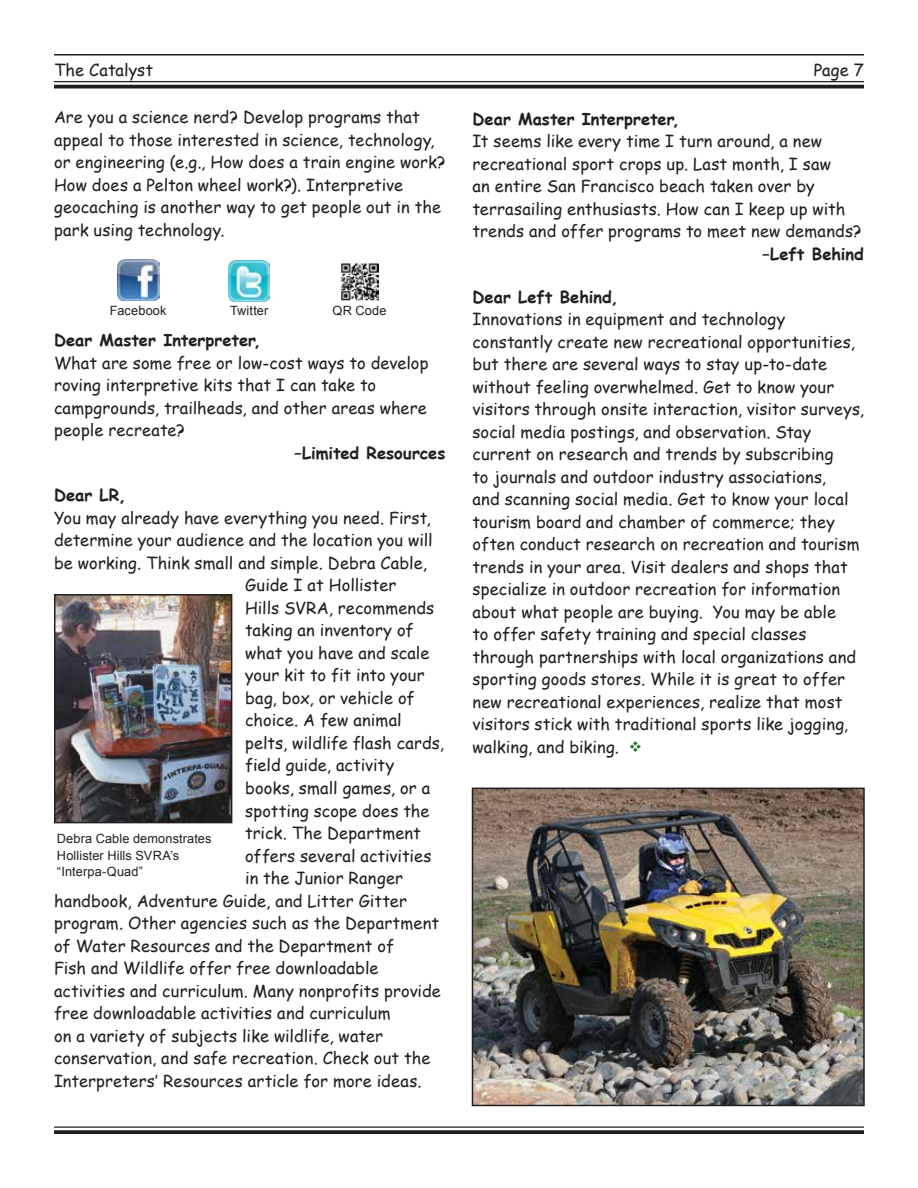
<style>
.page{position:relative;width:918px;height:1188px;background:#fff}
.page>*{position:absolute;margin:0;border:0;box-sizing:border-box;transform-origin:0 0}
.t1{font:16.5px/22.5px "Comic Sans MS";letter-spacing:.005em;color:#231f20}
.t2{font:700 16.5px "Comic Sans MS";color:#231f20}
.t3{font:12.75px/16.5px "Arial";letter-spacing:.01em;color:#231f20}
.s1{color:#23772d}
</style>
<div class="page">
<hr style="left:54px;top:54px;width:810px;height:1px;background:#231f20">
<hr style="left:54px;top:81px;width:810px;height:1px;background:#231f20">
<hr style="left:54px;top:85px;width:810px;height:3px;background:#231f20">
<hr style="left:54px;top:1126px;width:810px;height:2px;background:#231f20">
<svg style="left:54px;top:1130px;width:810px;height:4px;background:#302c2d"></svg>
<img style="left:118px;top:259px;width:41px;height:42px">
<img style="left:228px;top:260px;width:42px;height:42px">
<img style="left:341px;top:263px;width:38px;height:38px">
<img style="left:57px;top:597px;width:172px;height:223px">
<div style="left:54px;top:594px;width:178px;height:229px;border:2px solid #231f20"></div>
<img style="left:475px;top:791px;width:387px;height:312px">
<div style="left:472px;top:788px;width:393px;height:318px;border:2px solid #231f20"></div>
<p class="t1" style="left:54px;top:58px;width:101px">The Catalyst</p>
<p class="t1" style="left:814px;top:58px;width:52px">Page 7</p>
<p class="t1" style="left:54px;top:106px;width:393px">Are you a science nerd? Develop programs that appeal to those interested in science, technology, or engineering (e.g., How does a train engine work?<br>How does a Pelton wheel work?). Interpretive geocaching is another way to get people out in the park using technology.</p>
<p class="t2" style="left:473px;top:107px;width:209px">Dear Master Interpreter,</p>
<p class="t1" style="left:473px;top:130px;width:391px">It seems like every time I turn around, a new recreational sport crops up. Last month, I saw<br>an entire San Francisco beach taken over by terrasailing enthusiasts. How can I keep up with trends and offer programs to meet new demands?</p>
<p class="t2" style="left:763px;top:242px;width:103px">–Left Behind</p>
<p class="t2" style="left:473px;top:284px;width:147px">Dear Left Behind,</p>
<p class="t1" style="left:473px;top:307px;width:393px">Innovations in equipment and technology constantly create new recreational opportunities, but there are several ways to stay up-to-date without feeling overwhelmed. Get to know your visitors through onsite interaction, visitor surveys, social media postings, and observation. Stay current on research and trends by subscribing<br>to journals and outdoor industry associations,<br>and scanning social media. Get to know your local tourism board and chamber of commerce; they often conduct research on recreation and tourism trends in your area. Visit dealers and shops that specialize in outdoor recreation for information about what people are buying. You may be able<br>to offer safety training and special classes through partnerships with local organizations and sporting goods stores. While it is great to offer new recreational experiences, realize that most visitors stick with traditional sports like jogging, walking, and biking. <span class="s1">❖</span></p>
<p class="t3" style="left:110px;top:302px;width:58px">Facebook</p>
<p class="t3" style="left:230px;top:302px;width:40px">Twitter</p>
<p class="t3" style="left:333px;top:302px;width:55px">QR Code</p>
<p class="t2" style="left:54px;top:328px;width:209px">Dear Master Interpreter,</p>
<p class="t1" style="left:54px;top:351px;width:376px">What are some free or low-cost ways to develop roving interpretive kits that I can take to campgrounds, trailheads, and other areas where people recreate?</p>
<p class="t2" style="left:295px;top:440px;width:152px">–Limited Resources</p>
<p class="t2" style="left:54px;top:483px;width:74px">Dear LR,</p>
<p class="t1" style="left:54px;top:506px;width:378px">You may already have everything you need. First,</p>
<p class="t1" style="left:54px;top:529px;width:380px">determine your audience and the location you will</p>
<p class="t1" style="left:54px;top:551px;width:374px">be working. Think small and simple. Debra Cable,</p>
<p class="t1" style="left:245px;top:574px;width:153px">Guide I at Hollister</p>
<p class="t1" style="left:245px;top:596px;width:191px">Hills SVRA, recommends</p>
<p class="t1" style="left:245px;top:619px;width:170px">taking an inventory of</p>
<p class="t1" style="left:245px;top:641px;width:186px">what you have and scale</p>
<p class="t1" style="left:245px;top:664px;width:181px">your kit to fit into your</p>
<p class="t1" style="left:245px;top:686px;width:171px">bag, box, or vehicle of</p>
<p class="t1" style="left:245px;top:709px;width:158px">choice. A few animal</p>
<p class="t1" style="left:245px;top:731px;width:200px">pelts, wildlife flash cards,</p>
<p class="t1" style="left:245px;top:754px;width:151px">field guide, activity</p>
<p class="t1" style="left:245px;top:776px;width:187px">books, small games, or a</p>
<p class="t1" style="left:245px;top:799px;width:186px">spotting scope does the</p>
<p class="t1" style="left:245px;top:821px;width:177px">trick. The Department</p>
<p class="t1" style="left:245px;top:844px;width:188px">offers several activities</p>
<p class="t1" style="left:245px;top:866px;width:160px">in the Junior Ranger</p>
<p class="t1" style="left:54px;top:889px;width:355px">handbook, Adventure Guide, and Litter Gitter</p>
<p class="t1" style="left:54px;top:911px;width:387px">program. Other agencies such as the Department</p>
<p class="t1" style="left:54px;top:934px;width:342px">of Water Resources and the Department of</p>
<p class="t1" style="left:54px;top:956px;width:326px">Fish and Wildlife offer free downloadable</p>
<p class="t1" style="left:54px;top:979px;width:388px">activities and curriculum. Many nonprofits provide</p>
<p class="t1" style="left:54px;top:1001px;width:338px">free downloadable activities and curriculum</p>
<p class="t1" style="left:54px;top:1024px;width:331px">on a variety of subjects like wildlife, water</p>
<p class="t1" style="left:54px;top:1046px;width:378px">conservation, and safe recreation. Check out the</p>
<p class="t1" style="left:54px;top:1069px;width:369px">Interpreters’ Resources article for more ideas.</p>
<p class="t3" style="left:57px;top:831px;width:156px">Debra Cable demonstrates<br>Hollister Hills SVRA’s “Interpa-Quad”</p>
</div>
